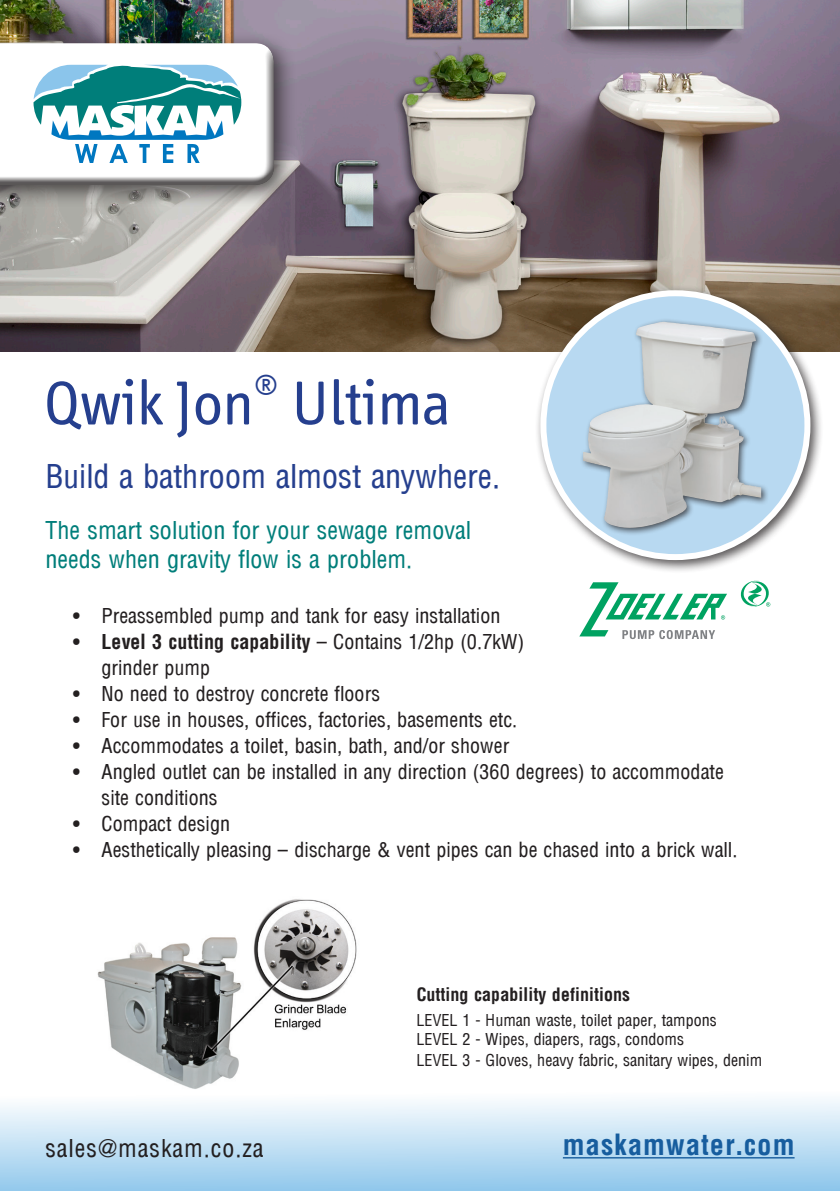
<style>
.page{position:relative;width:840px;height:1191px;background:#fff}
.page>*{position:absolute;margin:0;border:0;box-sizing:border-box;transform-origin:0 0}
.t1{font:64px "Info";color:#253f8e}
.t2{font:32px "Arena Condensed";color:#253f8e}
.t3{font:30.4px "Info";color:#253f8e}
.t4{font:700 condensed 28px "Arena";letter-spacing:.04em;color:#175d9e}
.t5{font:24px/28.8px "Arena Condensed";color:#007e7a}
.t6{font:24px "Arena Condensed";letter-spacing:.04em;color:#231f20}
.t7{font:20px/26px "Arena Condensed";color:#231f20}
.t8{font:700 condensed 18px "Arena";color:#231f20}
.t9{font:16px "Arena Condensed";color:#231f20}
.s1{font-family:"Arena";font-weight:700;font-stretch:condensed}
</style>
<div class="page">
<div style="left:0;top:1080px;width:839px;height:111px;background:linear-gradient(to bottom,#fff,#90c7eb)"></div>
<img style="left:0;top:0;width:839px;height:351px">
<img style="left:94px;top:899px;width:265px;height:192px">
<div style="left:535px;top:285px;width:288px;height:288px;background:#231f20;opacity:.75"></div>
<div style="left:543px;top:293px;width:264px;height:264px;background:#b8d9f1;border-radius:50%"></div>
<div style="left:579px;top:318px;width:189px;height:217px;background:#231f20;opacity:.75"></div>
<img style="left:582px;top:322px;width:178px;height:208px">
<div style="left:540px;top:290px;width:270px;height:270px;border:6px solid #fff;border-radius:50%"></div>
<div style="left:0;top:32px;width:297px;height:176px;background:#231f20;opacity:.75"></div>
<div style="left:0;top:47px;width:275px;height:141px;background:#231f20;opacity:.75"></div>
<svg style="left:0;top:43px;width:274px;height:142px"></svg>
<hr style="left:562px;top:1157px;width:232px;height:1px;background:#175d9e">
<svg style="left:579px;top:582px;width:147px;height:57px"></svg>
<svg style="left:740px;top:580px;width:31px;height:27px"></svg>
<p class="t1" style="left:43px;top:367px;width:211px">Qwik Jon</p>
<p class="t3" style="left:253px;top:368px;width:26px">®</p>
<p class="t1" style="left:291px;top:367px;width:161px">Ultima</p>
<p class="t2" style="left:45px;top:458px;width:456px">Build a bathroom almost anywhere.</p>
<p class="t5" style="left:45px;top:516px;width:427px">The smart solution for your sewage removal needs when gravity flow is a problem.</p>
<p class="t7" style="left:73px;top:603px;width:428px">• Preassembled pump and tank for easy installation</p>
<p class="t7" style="left:101px;top:629px;width:424px;text-indent:-28px">• <span class="s1">Level 3 cutting capability</span> – Contains 1/2hp (0.7kW) grinder pump</p>
<p class="t7" style="left:73px;top:681px;width:308px">• No need to destroy concrete floors</p>
<p class="t7" style="left:73px;top:707px;width:445px">• For use in houses, offices, factories, basements etc.</p>
<p class="t7" style="left:73px;top:733px;width:437px">• Accommodates a toilet, basin, bath, and/or shower</p>
<p class="t7" style="left:101px;top:759px;width:623px;text-indent:-28px">• Angled outlet can be installed in any direction (360 degrees) to accommodate site conditions</p>
<p class="t7" style="left:73px;top:811px;width:158px">• Compact design</p>
<p class="t7" style="left:73px;top:837px;width:665px">• Aesthetically pleasing – discharge &amp; vent pipes can be chased into a brick wall.</p>
<p class="t6" style="left:45px;top:1134px;width:219px">sales@maskam.co.za</p>
<p class="t8" style="left:416px;top:983px;width:215px">Cutting capability definitions</p>
<p class="t9" style="left:416px;top:1010px;width:302px">LEVEL 1 - Human waste, toilet paper, tampons</p>
<p class="t9" style="left:416px;top:1029px;width:269px">LEVEL 2 - Wipes, diapers, rags, condoms</p>
<p class="t9" style="left:416px;top:1051px;width:347px">LEVEL 3 - Gloves, heavy fabric, sanitary wipes, denim</p>
<p class="t4" style="left:562px;top:1127px;width:233px">maskamwater.com</p>
</div>
